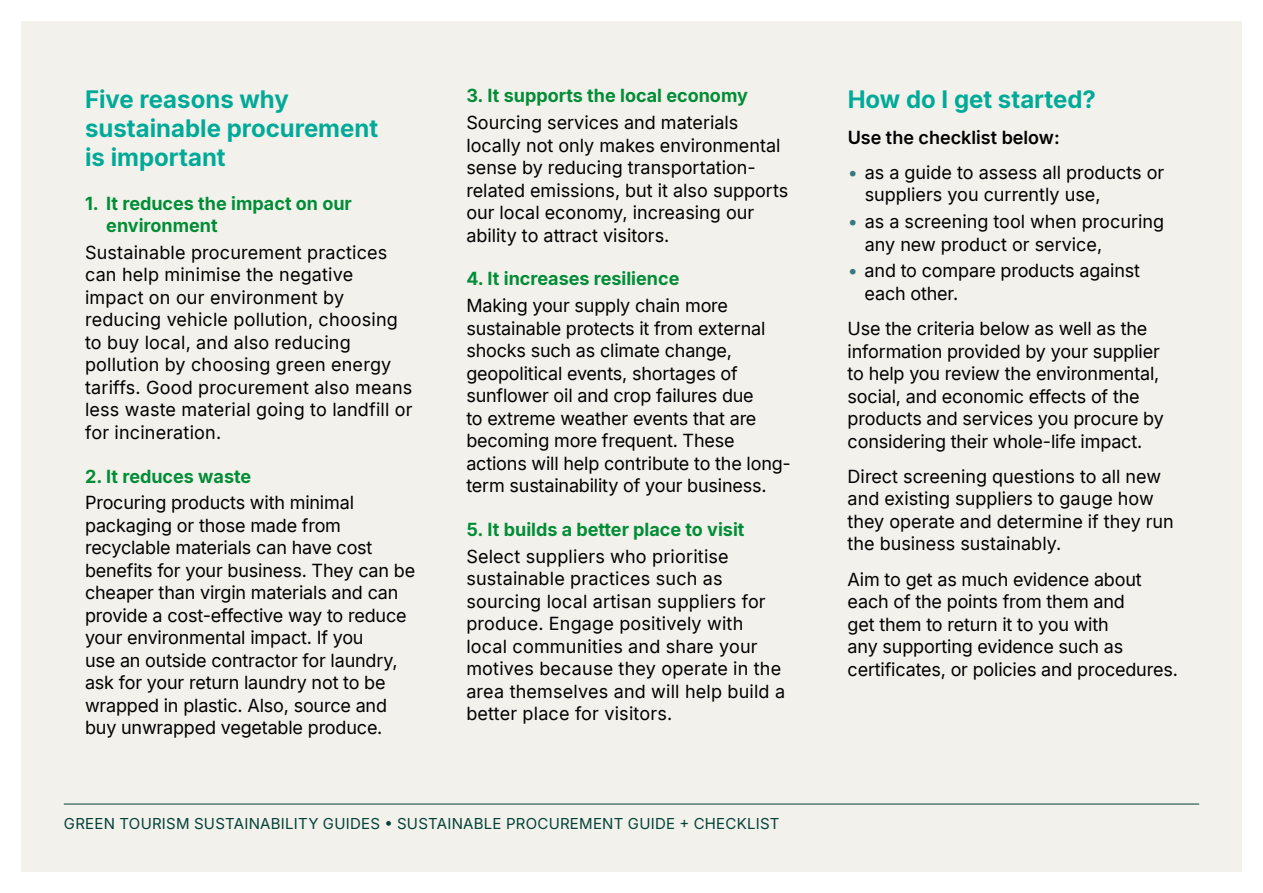
<style>
.page{position:relative;width:1263px;height:893px;background:#fff}
.page>*{position:absolute;margin:0;border:0;box-sizing:border-box;transform-origin:0 0}
.t1{font:700 24px/28.8px "Inter";color:#00aa98}
.t2{font:18px/22.5px "Inter";letter-spacing:-.01em;color:#000}
.t3{font:18px/22.5px "Inter";letter-spacing:.01em;color:#000}
.t4{font:700 18px/22.5px "Inter";color:#008d36}
.t5{font:600 18px "Inter";color:#000}
.t6{font:15px "Inter";letter-spacing:.015em;color:#024238}
.s1{color:#347b7b}
</style>
<div class="page">
<div style="left:21px;top:21px;width:1221px;height:851px;background:#f3f1eb"></div>
<hr style="left:64px;top:804px;width:1135px;height:1px;background:#024238">
<h1 class="t1" style="left:85px;top:85px;width:295px">Five reasons why sustainable procurement is important</h1>
<p class="t4" style="left:106px;top:191px;width:247px;text-indent:-21px">1. It reduces the impact on our environment</p>
<p class="t3" style="left:85px;top:241px;width:329px">Sustainable procurement practices can help minimise the negative impact on our environment by reducing vehicle pollution, choosing to buy local, and also reducing pollution by choosing green energy tariffs. Good procurement also means less waste material going to landfill or for incineration.</p>
<p class="t4" style="left:85px;top:464px;width:168px">2. It reduces waste</p>
<p class="t2" style="left:85px;top:491px;width:332px">Procuring products with minimal packaging or those made from recyclable materials can have cost benefits for your business. They can be cheaper than virgin materials and can provide a cost-effective way to reduce your environmental impact. If you<br>use an outside contractor for laundry, ask for your return laundry not to be wrapped in plastic. Also, source and buy unwrapped vegetable produce.</p>
<p class="t4" style="left:466px;top:84px;width:283px">3. It supports the local economy</p>
<p class="t2" style="left:466px;top:111px;width:323px">Sourcing services and materials locally not only makes environmental sense by reducing transportation&shy;related emissions, but it also supports our local economy, increasing our ability to attract visitors.</p>
<p class="t4" style="left:466px;top:267px;width:215px">4. It increases resilience</p>
<p class="t2" style="left:466px;top:294px;width:326px">Making your supply chain more sustainable protects it from external shocks such as climate change, geopolitical events, shortages of sunflower oil and crop failures due<br>to extreme weather events that are becoming more frequent. These actions will help contribute to the long&shy;term sustainability of your business.</p>
<p class="t4" style="left:466px;top:518px;width:280px">5. It builds a better place to visit</p>
<p class="t3" style="left:466px;top:544px;width:320px">Select suppliers who prioritise sustainable practices such as sourcing local artisan suppliers for produce. Engage positively with local communities and share your motives because they operate in the area themselves and will help build a better place for visitors.</p>
<p class="t6" style="left:64px;top:813px;width:717px">GREEN TOURISM SUSTAINABILITY GUIDES • SUSTAINABLE PROCUREMENT GUIDE + CHECKLIST</p>
<h1 class="t1" style="left:848px;top:85px;width:250px">How do I get started?</h1>
<p class="t5" style="left:848px;top:124px;width:214px">Use the checklist below:</p>
<p class="t2" style="left:865px;top:160px;width:301px;text-indent:-17px"><span class="s1">•</span> as a guide to assess all products or suppliers you currently use,</p>
<p class="t2" style="left:865px;top:210px;width:301px;text-indent:-17px"><span class="s1">•</span> as a screening tool when procuring any new product or service,</p>
<p class="t2" style="left:865px;top:259px;width:277px;text-indent:-17px"><span class="s1">•</span> and to compare products against each other.</p>
<p class="t2" style="left:848px;top:317px;width:318px">Use the criteria below as well as the information provided by your supplier to help you review the environmental, social, and economic effects of the products and services you procure by considering their whole-life impact.</p>
<p class="t2" style="left:848px;top:465px;width:328px">Direct screening questions to all new and existing suppliers to gauge how they operate and determine if they run the business sustainably.</p>
<p class="t2" style="left:848px;top:567px;width:332px">Aim to get as much evidence about each of the points from them and<br>get them to return it to you with<br>any supporting evidence such as certificates, or policies and procedures.</p>
</div>
